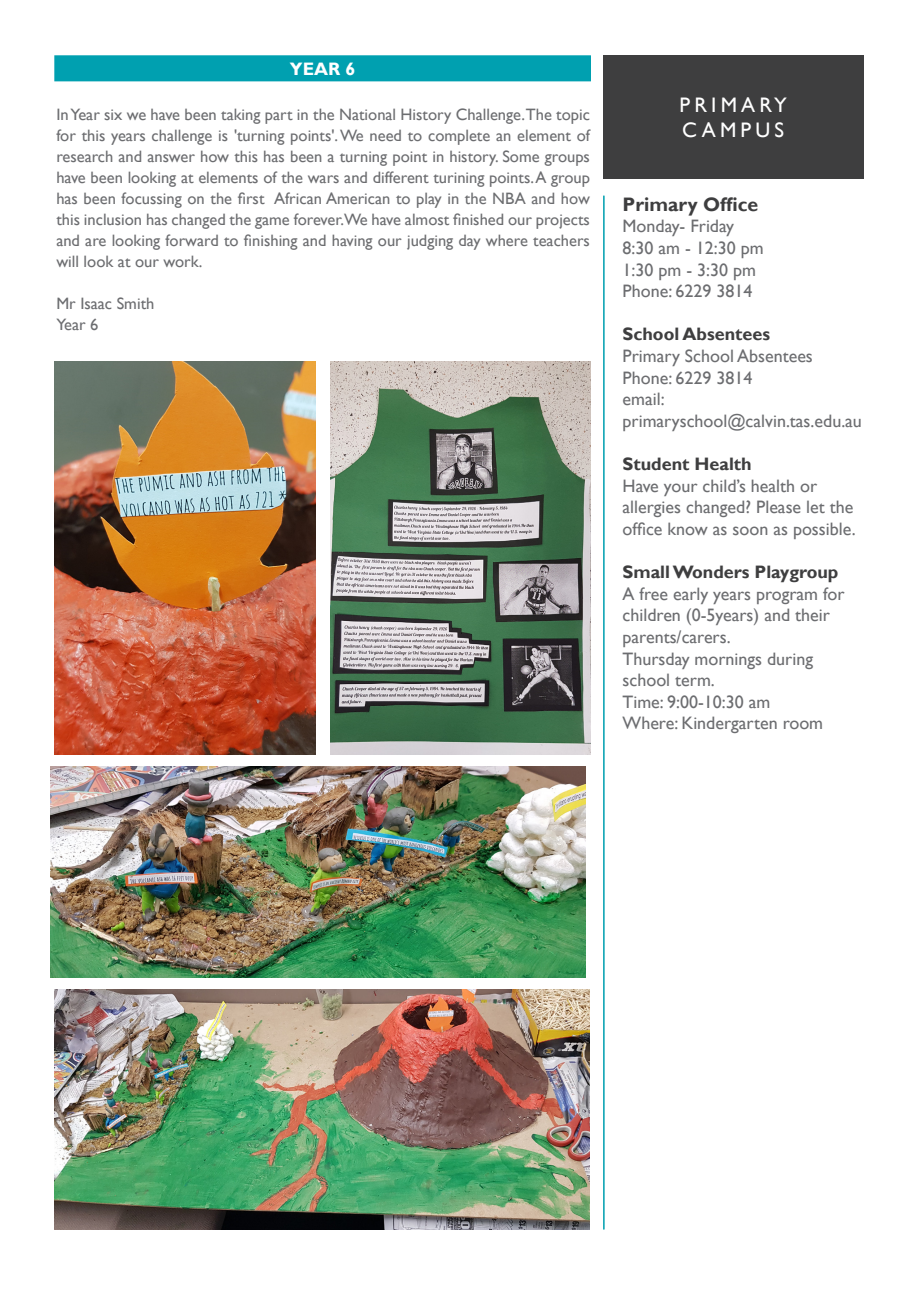
<style>
.page{position:relative;width:919px;height:1289px;background:#fff}
.page>*{position:absolute;margin:0;border:0;box-sizing:border-box;transform-origin:0 0}
.t1{font:21px "Gill Sans";letter-spacing:.2em;color:#fff}
.t2{font:700 19.5px "Gill Sans";color:#3e3e3f}
.t3{font:18px/21.6px "Gill Sans";color:#6c6d70}
.t4{font:700 18px "Gill Sans";color:#3e3e3f}
.t5{font:700 18px "Gill Sans";color:#fff}
.body_copy{font:16.5px/21px "Gill Sans";color:#6c6d70;text-align:justify}
</style>
<div class="page">
<hr style="left:603px;top:196px;width:1px;height:1033px;background:#00a0b0">
<div style="left:602px;top:55px;width:261px;height:124px;background:#3e3e3f"></div>
<div style="left:55px;top:56px;width:535px;height:25px;background:#00a0b0"></div>
<div style="left:54px;top:55px;width:537px;height:26px;border:2px solid #00a0b0"></div>
<img style="left:55px;top:989px;width:534px;height:240px">
<img style="left:50px;top:766px;width:535px;height:211px">
<img style="left:54px;top:361px;width:261px;height:393px">
<img style="left:330px;top:361px;width:261px;height:393px">
<p class="t5" style="left:290px;top:58px;width:67px">YEAR 6</p>
<p class="body_copy" style="left:56px;top:104px;width:535px">In Year six we have been taking part in the National History Challenge.The topic for this years challenge is 'turning points'. We need to complete an element of research and answer how this has been a turning point in history. Some groups have been looking at elements of the wars and different turining points. A group has been focussing on the first African American to play in the NBA and how this inclusion has changed the game forever.We have almost finished our projects and are looking forward to finishing and having our judging day where teachers will look at our work.</p>
<p class="body_copy" style="left:56px;top:293px;width:100px">Mr Isaac Smith</p>
<p class="body_copy" style="left:56px;top:314px;width:44px">Year 6</p>
<p class="t1" style="left:679px;top:92px;width:109px">PRIMARY</p>
<p class="t1" style="left:682px;top:117px;width:103px">CAMPUS</p>
<p class="t2" style="left:622px;top:192px;width:137px">Primary Office</p>
<p class="t3" style="left:622px;top:216px;width:113px">Monday- Friday</p>
<p class="t3" style="left:622px;top:237px;width:143px">8:30 am - 12:30 pm</p>
<p class="t3" style="left:622px;top:259px;width:135px">1:30 pm - 3:30 pm</p>
<p class="t3" style="left:622px;top:280px;width:131px">Phone: 6229 3814</p>
<p class="t4" style="left:622px;top:323px;width:149px">School Absentees</p>
<p class="t3" style="left:622px;top:345px;width:192px">Primary School Absentees</p>
<p class="t3" style="left:622px;top:367px;width:131px">Phone: 6229 3814</p>
<p class="t3" style="left:622px;top:388px;width:44px">email:</p>
<p class="t3" style="left:622px;top:410px;width:241px">primaryschool@calvin.tas.edu.au</p>
<p class="t4" style="left:622px;top:453px;width:131px">Student Health</p>
<p class="t3" style="left:622px;top:475px;width:234px">Have your child’s health or allergies changed? Please let the office know as soon as possible.</p>
<p class="t4" style="left:622px;top:561px;width:217px">Small Wonders Playgroup</p>
<p class="t3" style="left:622px;top:583px;width:223px">A free early years program for children (0-5years) and their parents/carers.</p>
<p class="t3" style="left:622px;top:648px;width:192px">Thursday mornings during school term.</p>
<p class="t3" style="left:622px;top:691px;width:149px">Time: 9:00-10:30 am</p>
<p class="t3" style="left:622px;top:712px;width:202px">Where: Kindergarten room</p>
</div>
